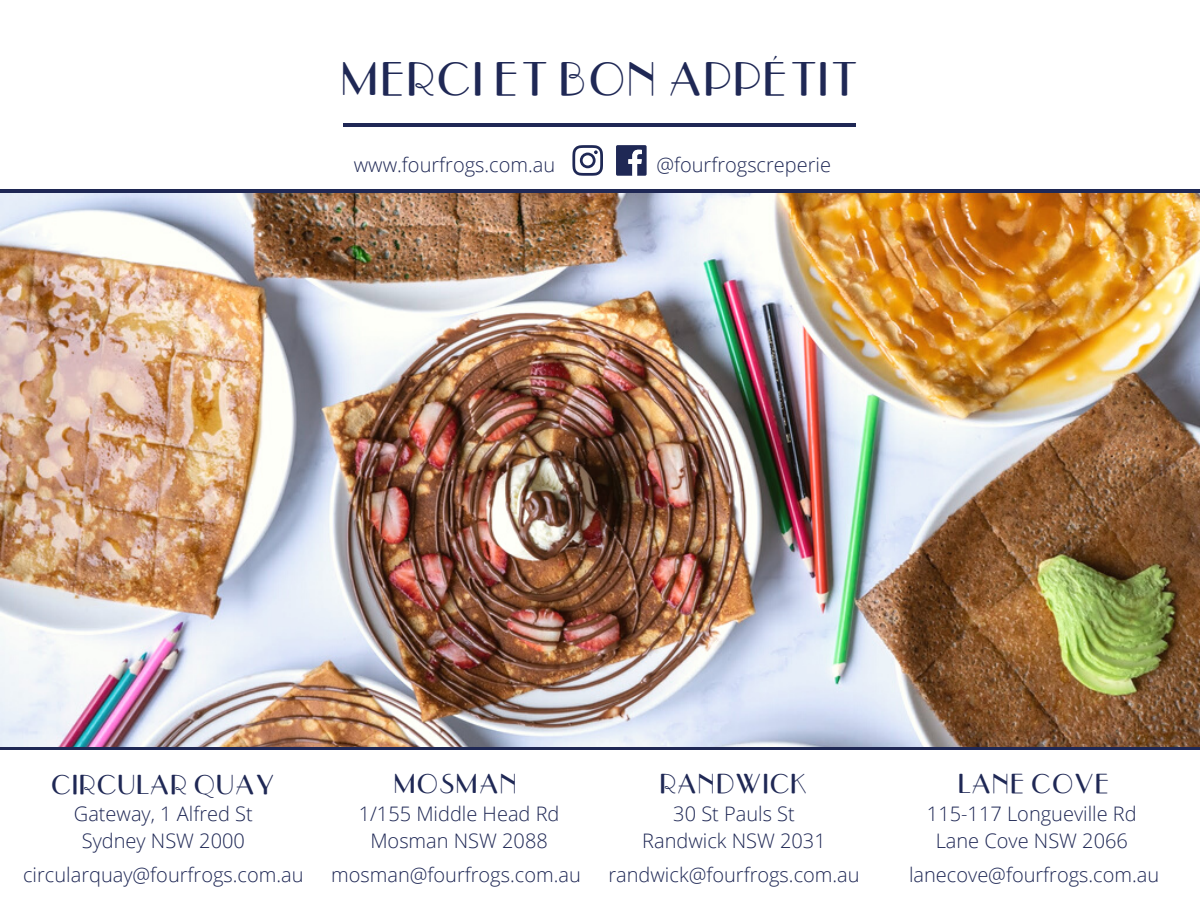
<style>
.page{position:relative;width:1200px;height:900px;background:#fff}
.page>*{position:absolute;margin:0;border:0;box-sizing:border-box;transform-origin:0 0}
.t1{font:48px "Parisish";color:#1f2855}
.t2{font:28px "Parisish";color:#1f2855}
.t3{font:300 20px/27px "Open Sans";color:#1f2855;text-align:center}
</style>
<div class="page">
<hr style="left:344px;top:124px;width:512px;height:2px;background:#1f2855">
<svg style="left:572px;top:145px;width:30px;height:30px"></svg>
<svg style="left:616px;top:145px;width:30px;height:30px"></svg>
<img style="left:0;top:192px;width:1200px;height:555px">
<hr style="left:0;top:190px;width:1200px;height:2px;background:#1f2855">
<hr style="left:0;top:747px;width:1200px;height:3px;background:#1f2855">
<h1 class="t1" style="left:341px;top:56px;width:520px">MERCI ET BON APPÉTIT</h1>
<p class="t3" style="left:354px;top:150px;width:203px">www.fourfrogs.com.au</p>
<p class="t3" style="left:656px;top:150px;width:176px">@fourfrogscreperie</p>
<h2 class="t2" style="left:51px;top:771px;width:226px">CIRCULAR QUAY</h2>
<h2 class="t2" style="left:394px;top:770px;width:126px">MOSMAN</h2>
<h2 class="t2" style="left:660px;top:770px;width:150px">RANDWICK</h2>
<h2 class="t2" style="left:958px;top:770px;width:154px">LANE COVE</h2>
<p class="t3" style="left:74px;top:800px;width:180px">Gateway, 1 Alfred St<br>Sydney NSW 2000</p>
<p class="t3" style="left:359px;top:800px;width:202px">1/155 Middle Head Rd<br>Mosman NSW 2088</p>
<p class="t3" style="left:642px;top:800px;width:185px">30 St Pauls St<br>Randwick NSW 2031</p>
<p class="t3" style="left:927px;top:800px;width:211px">115-117 Longueville Rd<br>Lane Cove NSW 2066</p>
<p class="t3" style="left:23px;top:860px;width:282px">circularquay@fourfrogs.com.au</p>
<p class="t3" style="left:331px;top:860px;width:251px">mosman@fourfrogs.com.au</p>
<p class="t3" style="left:608px;top:860px;width:253px">randwick@fourfrogs.com.au</p>
<p class="t3" style="left:909px;top:860px;width:252px">lanecove@fourfrogs.com.au</p>
</div>
